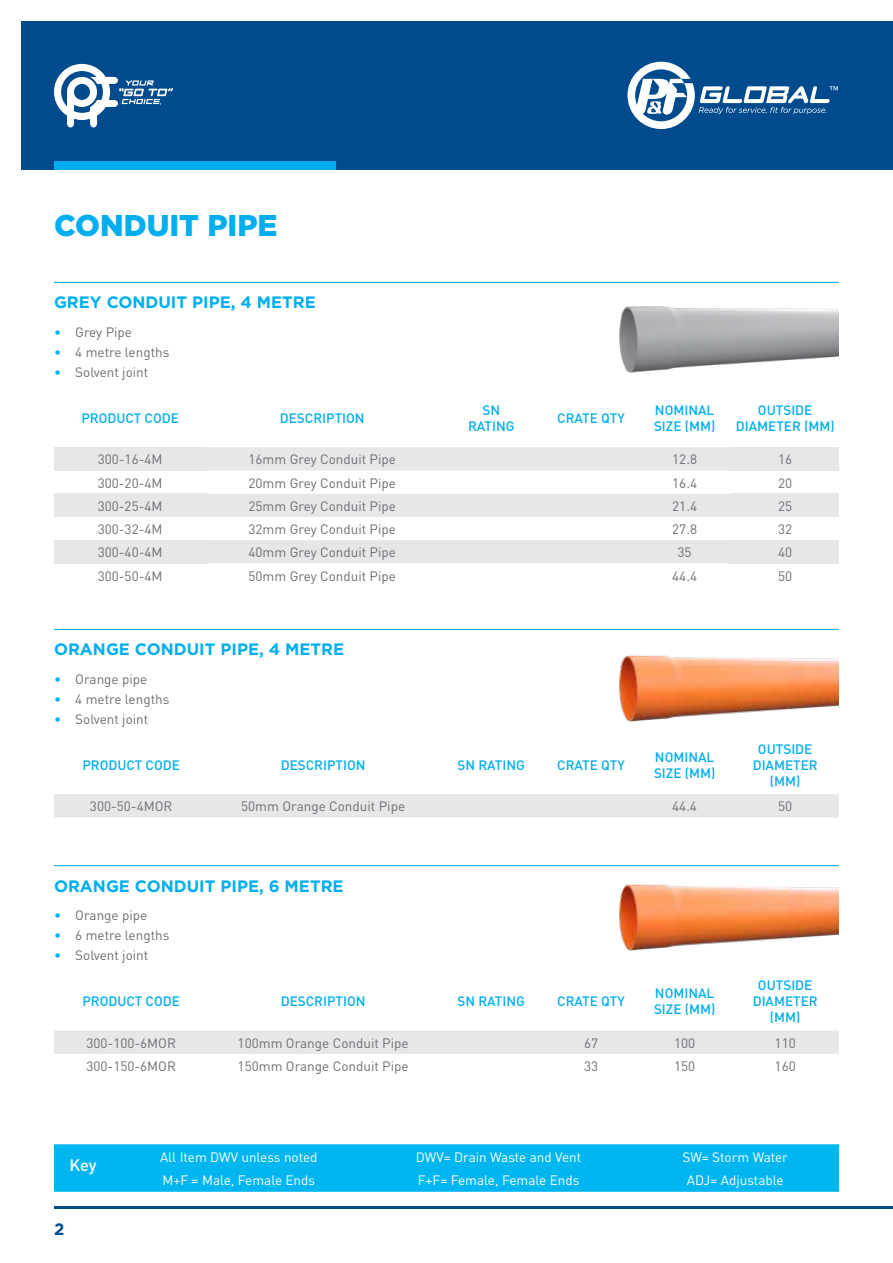
<style>
.page{position:relative;width:893px;height:1263px;background:#fff}
.page>*{position:absolute;margin:0;border:0;box-sizing:border-box;transform-origin:0 0}
.t1{font:900 30px "Gotham";color:#00aeef}
.t2{font:700 16.5px "Gotham";color:#00aeef}
.t3{font:500 16.5px "DIN";color:#fff}
.t4{font:700 16.5px "Gotham";color:#004b8d}
.t5{font:13.5px "DIN";color:#6d6e71}
.t6{font:500 13.5px/15.8px "DIN";color:#00aeef;text-align:center}
.t7{font:13.5px "DIN";color:#fff}
.s1{color:#00aeef}
</style>
<div class="page">
<div style="left:54px;top:1144px;width:785px;height:48px;background:#00b6f1"></div>
<hr style="left:54px;top:1206px;width:839px;height:3px;background:#004b8d">
<div style="left:21px;top:21px;width:872px;height:149px;background:#004b8d"></div>
<div style="left:54px;top:162px;width:281px;height:8px;background:#00aeef"></div>
<svg style="left:627px;top:62px;width:211px;height:67px"></svg>
<svg style="left:54px;top:64px;width:119px;height:63px"></svg>
<hr style="left:54px;top:282px;width:785px;height:1px;background:#00aeef">
<div style="left:54px;top:447px;width:152px;height:23px;background:#e6e7e8"></div>
<div style="left:206px;top:447px;width:525px;height:23px;background:#e6e7e8"></div>
<div style="left:731px;top:447px;width:108px;height:23px;background:#e6e7e8"></div>
<div style="left:54px;top:494px;width:152px;height:23px;background:#e6e7e8"></div>
<div style="left:206px;top:494px;width:525px;height:23px;background:#e6e7e8"></div>
<div style="left:731px;top:494px;width:108px;height:23px;background:#e6e7e8"></div>
<div style="left:54px;top:540px;width:152px;height:23px;background:#e6e7e8"></div>
<div style="left:206px;top:540px;width:525px;height:23px;background:#e6e7e8"></div>
<div style="left:731px;top:540px;width:108px;height:23px;background:#e6e7e8"></div>
<hr style="left:54px;top:629px;width:785px;height:1px;background:#00aeef">
<hr style="left:54px;top:865px;width:785px;height:1px;background:#00aeef">
<div style="left:54px;top:794px;width:785px;height:23px;background:#e6e7e8"></div>
<div style="left:54px;top:1030px;width:785px;height:24px;background:#e6e7e8"></div>
<img style="left:619px;top:306px;width:220px;height:67px">
<img style="left:619px;top:655px;width:220px;height:67px">
<img style="left:619px;top:884px;width:220px;height:67px">
<h1 class="t1" style="left:54px;top:205px;width:225px">CONDUIT PIPE</h1>
<p class="t2" style="left:54px;top:291px;width:263px">GREY CONDUIT PIPE, 4 METRE</p>
<p class="t5" style="left:54px;top:323px;width:80px"><span class="s1">•</span> Grey Pipe</p>
<p class="t5" style="left:54px;top:343px;width:117px"><span class="s1">•</span> 4 metre lengths</p>
<p class="t5" style="left:54px;top:363px;width:96px"><span class="s1">•</span> Solvent joint</p>
<p class="t6" style="left:81px;top:409px;width:99px">PRODUCT CODE</p>
<p class="t6" style="left:280px;top:409px;width:86px">DESCRIPTION</p>
<p class="t6" style="left:468px;top:402px;width:48px">SN<br>RATING</p>
<p class="t6" style="left:557px;top:409px;width:69px">CRATE QTY</p>
<p class="t6" style="left:654px;top:402px;width:63px;text-align:left">NOMINAL<br>SIZE (MM)</p>
<p class="t6" style="left:736px;top:402px;width:100px">OUTSIDE<br>DIAMETER (MM)</p>
<p class="t5" style="left:98px;top:451px;width:66px">300-16-4M</p>
<p class="t5" style="left:248px;top:451px;width:149px">16mm Grey Conduit Pipe</p>
<p class="t5" style="left:672px;top:451px;width:26px">12.8</p>
<p class="t5" style="left:778px;top:451px;width:16px">16</p>
<p class="t5" style="left:98px;top:474px;width:66px">300-20-4M</p>
<p class="t5" style="left:248px;top:474px;width:149px">20mm Grey Conduit Pipe</p>
<p class="t5" style="left:672px;top:474px;width:26px">16.4</p>
<p class="t5" style="left:778px;top:474px;width:16px">20</p>
<p class="t5" style="left:98px;top:498px;width:66px">300-25-4M</p>
<p class="t5" style="left:248px;top:498px;width:149px">25mm Grey Conduit Pipe</p>
<p class="t5" style="left:672px;top:498px;width:26px">21.4</p>
<p class="t5" style="left:778px;top:498px;width:16px">25</p>
<p class="t5" style="left:98px;top:521px;width:66px">300-32-4M</p>
<p class="t5" style="left:248px;top:521px;width:149px">32mm Grey Conduit Pipe</p>
<p class="t5" style="left:672px;top:521px;width:26px">27.8</p>
<p class="t5" style="left:778px;top:521px;width:16px">32</p>
<p class="t5" style="left:98px;top:544px;width:66px">300-40-4M</p>
<p class="t5" style="left:248px;top:544px;width:149px">40mm Grey Conduit Pipe</p>
<p class="t5" style="left:678px;top:544px;width:16px">35</p>
<p class="t5" style="left:778px;top:544px;width:16px">40</p>
<p class="t5" style="left:98px;top:567px;width:66px">300-50-4M</p>
<p class="t5" style="left:248px;top:567px;width:149px">50mm Grey Conduit Pipe</p>
<p class="t5" style="left:672px;top:567px;width:26px">44.4</p>
<p class="t5" style="left:778px;top:567px;width:16px">50</p>
<p class="t2" style="left:54px;top:638px;width:292px">ORANGE CONDUIT PIPE, 4 METRE</p>
<p class="t5" style="left:54px;top:670px;width:95px"><span class="s1">•</span> Orange pipe</p>
<p class="t5" style="left:54px;top:690px;width:117px"><span class="s1">•</span> 4 metre lengths</p>
<p class="t5" style="left:54px;top:710px;width:96px"><span class="s1">•</span> Solvent joint</p>
<p class="t6" style="left:82px;top:756px;width:99px">PRODUCT CODE</p>
<p class="t6" style="left:281px;top:756px;width:86px">DESCRIPTION</p>
<p class="t6" style="left:457px;top:756px;width:69px">SN RATING</p>
<p class="t6" style="left:557px;top:756px;width:69px">CRATE QTY</p>
<p class="t6" style="left:654px;top:749px;width:63px;text-align:left">NOMINAL<br>SIZE (MM)</p>
<p class="t6" style="left:753px;top:741px;width:67px">OUTSIDE<br>DIAMETER (MM)</p>
<p class="t5" style="left:90px;top:798px;width:84px">300-50-4MOR</p>
<p class="t5" style="left:241px;top:798px;width:166px">50mm Orange Conduit Pipe</p>
<p class="t5" style="left:672px;top:798px;width:26px">44.4</p>
<p class="t5" style="left:778px;top:798px;width:16px">50</p>
<p class="t2" style="left:54px;top:875px;width:291px">ORANGE CONDUIT PIPE, 6 METRE</p>
<p class="t5" style="left:54px;top:907px;width:95px"><span class="s1">•</span> Orange pipe</p>
<p class="t5" style="left:54px;top:927px;width:117px"><span class="s1">•</span> 6 metre lengths</p>
<p class="t5" style="left:54px;top:947px;width:96px"><span class="s1">•</span> Solvent joint</p>
<p class="t6" style="left:82px;top:993px;width:99px">PRODUCT CODE</p>
<p class="t6" style="left:281px;top:993px;width:86px">DESCRIPTION</p>
<p class="t6" style="left:457px;top:993px;width:69px">SN RATING</p>
<p class="t6" style="left:557px;top:993px;width:69px">CRATE QTY</p>
<p class="t6" style="left:654px;top:985px;width:63px;text-align:left">NOMINAL<br>SIZE (MM)</p>
<p class="t6" style="left:753px;top:977px;width:67px">OUTSIDE<br>DIAMETER (MM)</p>
<p class="t5" style="left:86px;top:1034px;width:91px">300-100-6MOR</p>
<p class="t5" style="left:238px;top:1034px;width:173px">100mm Orange Conduit Pipe</p>
<p class="t5" style="left:584px;top:1034px;width:16px">67</p>
<p class="t5" style="left:674px;top:1034px;width:23px">100</p>
<p class="t5" style="left:775px;top:1034px;width:23px">110</p>
<p class="t5" style="left:86px;top:1057px;width:91px">300-150-6MOR</p>
<p class="t5" style="left:238px;top:1057px;width:173px">150mm Orange Conduit Pipe</p>
<p class="t5" style="left:584px;top:1057px;width:16px">33</p>
<p class="t5" style="left:674px;top:1057px;width:23px">150</p>
<p class="t5" style="left:775px;top:1057px;width:23px">160</p>
<p class="t3" style="left:69px;top:1154px;width:29px">Key</p>
<p class="t4" style="left:54px;top:1218px;width:12px">2</p>
<p class="t7" style="left:160px;top:1148px;width:159px">All Item DWV unless noted</p>
<p class="t7" style="left:416px;top:1148px;width:167px">DWV= Drain Waste and Vent</p>
<p class="t7" style="left:682px;top:1148px;width:107px">SW= Storm Water</p>
<p class="t7" style="left:162px;top:1172px;width:154px">M+F = Male, Female Ends</p>
<p class="t7" style="left:418px;top:1172px;width:163px">F+F= Female, Female Ends</p>
<p class="t7" style="left:687px;top:1172px;width:98px">ADJ= Adjustable</p>
</div>
